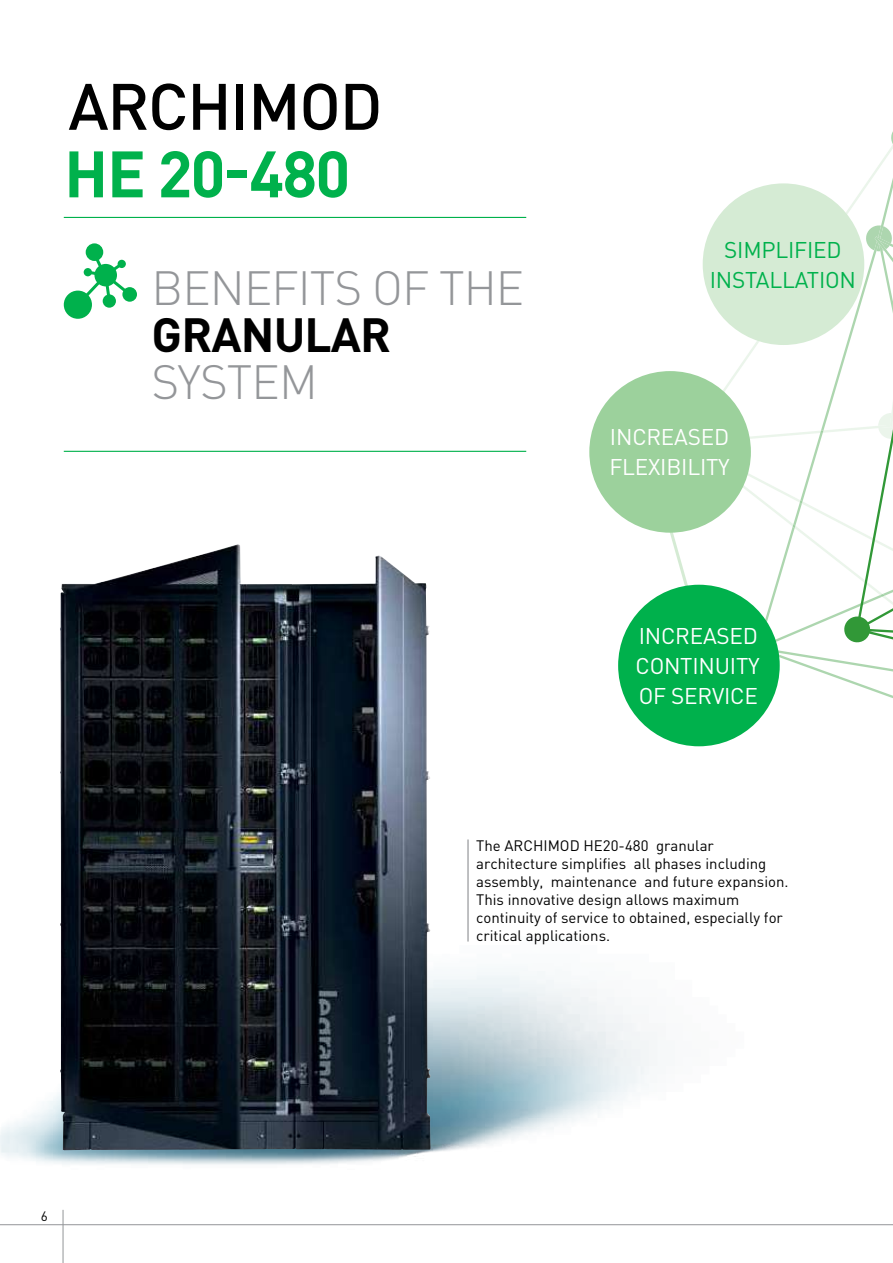
<style>
.page{position:relative;width:893px;height:1263px;background:#fff}
.page>*{position:absolute;margin:0;border:0;box-sizing:border-box;transform-origin:0 0}
.t1{font:500 64.5px "DIN Pro";letter-spacing:-.02em;color:#000}
.t2{font:700 64.5px "DIN Pro";letter-spacing:-.03em;color:#00b14c}
.t3{font:300 47.4px "DIN Pro";letter-spacing:-.02em;color:#949699}
.t4{font:700 47.4px "DIN Pro";letter-spacing:-.02em;color:#000}
.t5{font:22.5px/30px "DIN Pro";letter-spacing:-.01em;color:#fff}
.t6{font:22.5px/30px "DIN Pro";letter-spacing:-.01em;color:#00b14c;text-align:center}
.t7{font:15px/18px "DIN Pro";color:#000}
.t8{font:13.5px "DIN Pro";color:#000}
</style>
<div class="page">
<img style="left:0;top:839px;width:820px;height:409px">
<img style="left:59px;top:544px;width:372px;height:606px">
<div style="left:86px;top:243px;width:17px;height:18px;background:#00b14c;border-radius:50%"></div>
<div style="left:64px;top:291px;width:28px;height:28px;background:#00b14c;border-radius:50%"></div>
<svg style="left:122px;top:287px;width:15px;height:15px"></svg>
<svg style="left:74px;top:253px;width:60px;height:56px"></svg>
<hr style="left:64px;top:217px;width:462px;height:1px;background:#00b14c">
<hr style="left:64px;top:451px;width:462px;height:1px;background:#00b14c">
<hr style="left:468px;top:839px;width:1px;height:102px;background:#808285">
<svg style="left:663px;top:131px;width:230px;height:871px"></svg>
<div style="left:589px;top:371px;width:162px;height:162px;background:#9cd19c;border-radius:50%"></div>
<div style="left:618px;top:585px;width:162px;height:161px;background:#00b14c;border-radius:50%"></div>
<hr style="left:63px;top:1210px;width:1px;height:53px;background:#939598">
<hr style="left:0;top:1224px;width:893px;height:1px;background:#939598">
<h1 class="t1" style="left:68px;top:54px;width:316px">ARCHIMOD</h1>
<h1 class="t2" style="left:64px;top:120px;width:288px">HE 20-480</h1>
<h2 class="t3" style="left:152px;top:255px;width:374px">BENEFITS OF THE</h2>
<h2 class="t4" style="left:152px;top:295px;width:241px">GRANULAR</h2>
<h2 class="t3" style="left:152px;top:350px;width:168px">SYSTEM</h2>
<h3 class="t6" style="left:710px;top:234px;width:148px">SIMPLIFIED<br>INSTALLATION</h3>
<h3 class="t5" style="left:609px;top:421px;width:122px">INCREASED<br>FLEXIBILITY</h3>
<h3 class="t5" style="left:635px;top:620px;width:126px;text-align:justify">INCREASED CONTINUITY OF SERVICE</h3>
<p class="t7" style="left:476px;top:836px;width:314px">The ARCHIMOD HE20-480 granular architecture simplifies all phases including assembly, maintenance and future expansion.<br>This innovative design allows maximum continuity of service to obtained, especially for critical applications.</p>
<p class="t8" style="left:41px;top:1206px;width:9px">6</p>
</div>
